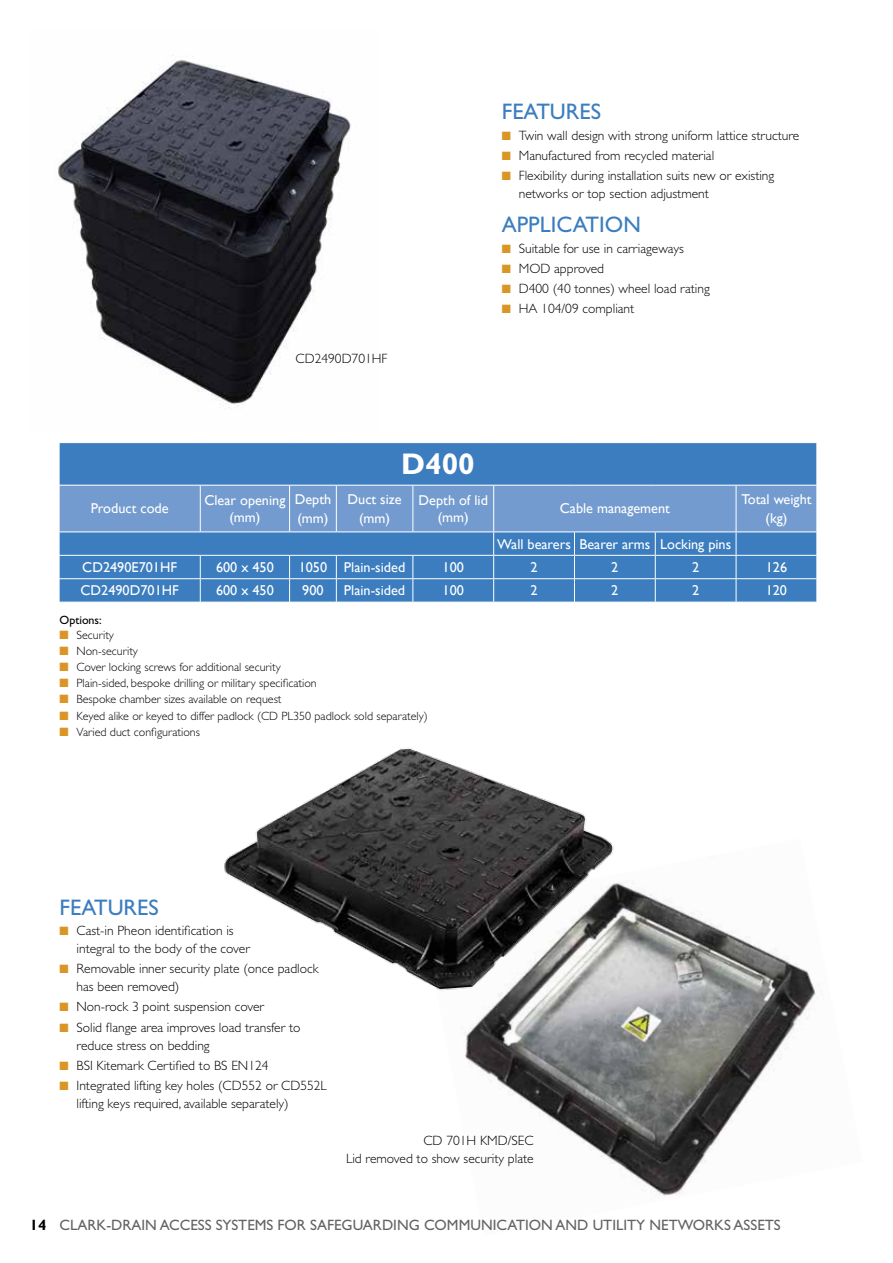
<style>
.page{position:relative;width:893px;height:1263px;background:#fff}
.page>*{position:absolute;margin:0;border:0;box-sizing:border-box;transform-origin:0 0}
.t1{font:700 30px "Gill Sans";color:#fff}
.t2{font:22.5px "Gill Sans";color:#3b7dbf}
.t3{font:15px "Gill Sans";color:#636363}
.t4{font:14.25px/18.6px "Gill Sans";color:#fff;text-align:center}
.t5{font:300 13.5px/18px "Gill Sans";color:#000}
.t6{font:300 12px "Gill Sans";color:#000}
.t7{font:12px "Gill Sans";color:#000}
.s1{color:#d99625}
.s2{font-weight:700;color:#000}
</style>
<div class="page">
<img style="left:464px;top:885px;width:352px;height:311px">
<img style="left:224px;top:748px;width:399px;height:252px">
<img style="left:58px;top:55px;width:293px;height:353px">
<div style="left:60px;top:443px;width:756px;height:42px;background:#3b7dbf"></div>
<svg style="left:59px;top:485px;width:758px;height:117px;background:#598ec8"></svg>
<p class="t5" style="left:296px;top:349px;width:93px">CD2490D701HF</p>
<h2 class="t2" style="left:502px;top:99px;width:101px">FEATURES</h2>
<p class="t5" style="left:502px;top:126px;width:299px"><span class="s1">■</span> Twin wall design with strong uniform lattice structure</p>
<p class="t5" style="left:502px;top:146px;width:214px"><span class="s1">■</span> Manufactured from recycled material</p>
<p class="t5" style="left:519px;top:166px;width:257px;text-indent:-17px"><span class="s1">■</span> Flexibility during installation suits new or existing networks or top section adjustment</p>
<h2 class="t2" style="left:502px;top:212px;width:141px">APPLICATION</h2>
<p class="t5" style="left:502px;top:239px;width:184px"><span class="s1">■</span> Suitable for use in carriageways</p>
<p class="t5" style="left:502px;top:259px;width:104px"><span class="s1">■</span> MOD approved</p>
<p class="t5" style="left:502px;top:279px;width:210px"><span class="s1">■</span> D400 (40 tonnes) wheel load rating</p>
<p class="t5" style="left:502px;top:299px;width:134px"><span class="s1">■</span> HA 104/09 compliant</p>
<h1 class="t1" style="left:401px;top:446px;width:75px">D400</h1>
<p class="t4" style="left:91px;top:500px;width:79px">Product code</p>
<p class="t4" style="left:204px;top:492px;width:82px;line-height:16.5px">Clear opening (mm)</p>
<p class="t4" style="left:295px;top:490px;width:38px;text-align:left">Depth (mm)</p>
<p class="t4" style="left:348px;top:490px;width:56px">Duct size (mm)</p>
<p class="t4" style="left:419px;top:492px;width:71px;line-height:16.5px">Depth of lid (mm)</p>
<p class="t4" style="left:560px;top:500px;width:112px">Cable management</p>
<p class="t4" style="left:741px;top:490px;width:72px">Total weight (kg)</p>
<p class="t4" style="left:497px;top:535px;width:235px">Wall bearers Bearer arms Locking pins</p>
<p class="t4" style="left:82px;top:558px;width:96px">CD2490E701HF</p>
<p class="t4" style="left:216px;top:558px;width:59px">600 x 450</p>
<p class="t4" style="left:299px;top:558px;width:108px">1050 Plain-sided</p>
<p class="t4" style="left:443px;top:558px;width:23px">100</p>
<p class="t4" style="left:530px;top:558px;width:9px">2</p>
<p class="t4" style="left:611px;top:558px;width:9px">2</p>
<p class="t4" style="left:692px;top:558px;width:9px">2</p>
<p class="t4" style="left:766px;top:558px;width:23px">126</p>
<p class="t4" style="left:80px;top:581px;width:100px">CD2490D701HF</p>
<p class="t4" style="left:216px;top:581px;width:59px">600 x 450</p>
<p class="t4" style="left:302px;top:581px;width:23px">900</p>
<p class="t4" style="left:344px;top:581px;width:63px">Plain-sided</p>
<p class="t4" style="left:443px;top:581px;width:23px">100</p>
<p class="t4" style="left:530px;top:581px;width:9px">2</p>
<p class="t4" style="left:611px;top:581px;width:9px">2</p>
<p class="t4" style="left:692px;top:581px;width:9px">2</p>
<p class="t4" style="left:766px;top:581px;width:23px">120</p>
<p class="t7" style="left:60px;top:613px;width:44px">Options:</p>
<p class="t6" style="left:60px;top:628px;width:56px"><span class="s1">■</span> Security</p>
<p class="t6" style="left:60px;top:644px;width:80px"><span class="s1">■</span> Non-security</p>
<p class="t6" style="left:60px;top:660px;width:223px"><span class="s1">■</span> Cover locking screws for additional security</p>
<p class="t6" style="left:60px;top:677px;width:259px"><span class="s1">■</span> Plain-sided, bespoke drilling or military specification</p>
<p class="t6" style="left:60px;top:693px;width:224px"><span class="s1">■</span> Bespoke chamber sizes available on request</p>
<p class="t6" style="left:60px;top:709px;width:370px"><span class="s1">■</span> Keyed alike or keyed to differ padlock (CD PL350 padlock sold separately)</p>
<p class="t6" style="left:60px;top:725px;width:142px"><span class="s1">■</span> Varied duct configurations</p>
<h2 class="t2" style="left:60px;top:894px;width:101px">FEATURES</h2>
<p class="t5" style="left:77px;top:922px;width:175px;text-indent:-17px"><span class="s1">■</span> Cast-in Pheon identification is integral to the body of the cover</p>
<p class="t5" style="left:77px;top:960px;width:243px;text-indent:-17px"><span class="s1">■</span> Removable inner security plate (once padlock has been removed)</p>
<p class="t5" style="left:60px;top:998px;width:206px"><span class="s1">■</span> Non-rock 3 point suspension cover</p>
<p class="t5" style="left:77px;top:1018px;width:225px;text-indent:-17px"><span class="s1">■</span> Solid flange area improves load transfer to reduce stress on bedding</p>
<p class="t5" style="left:60px;top:1056px;width:211px"><span class="s1">■</span> BSI Kitemark Certified to BS EN124</p>
<p class="t5" style="left:77px;top:1076px;width:252px;text-indent:-17px"><span class="s1">■</span> Integrated lifting key holes (CD552 or CD552L lifting keys required, available separately)</p>
<p class="t5" style="left:346px;top:1132px;width:189px;text-align:right">CD 701H KMD/SEC<br>Lid removed to show security plate</p>
<p class="t3" style="left:30px;top:1216px;width:752px"><span class="s2">14</span> CLARK-DRAIN ACCESS SYSTEMS FOR SAFEGUARDING COMMUNICATION AND UTILITY NETWORKS ASSETS</p>
</div>
